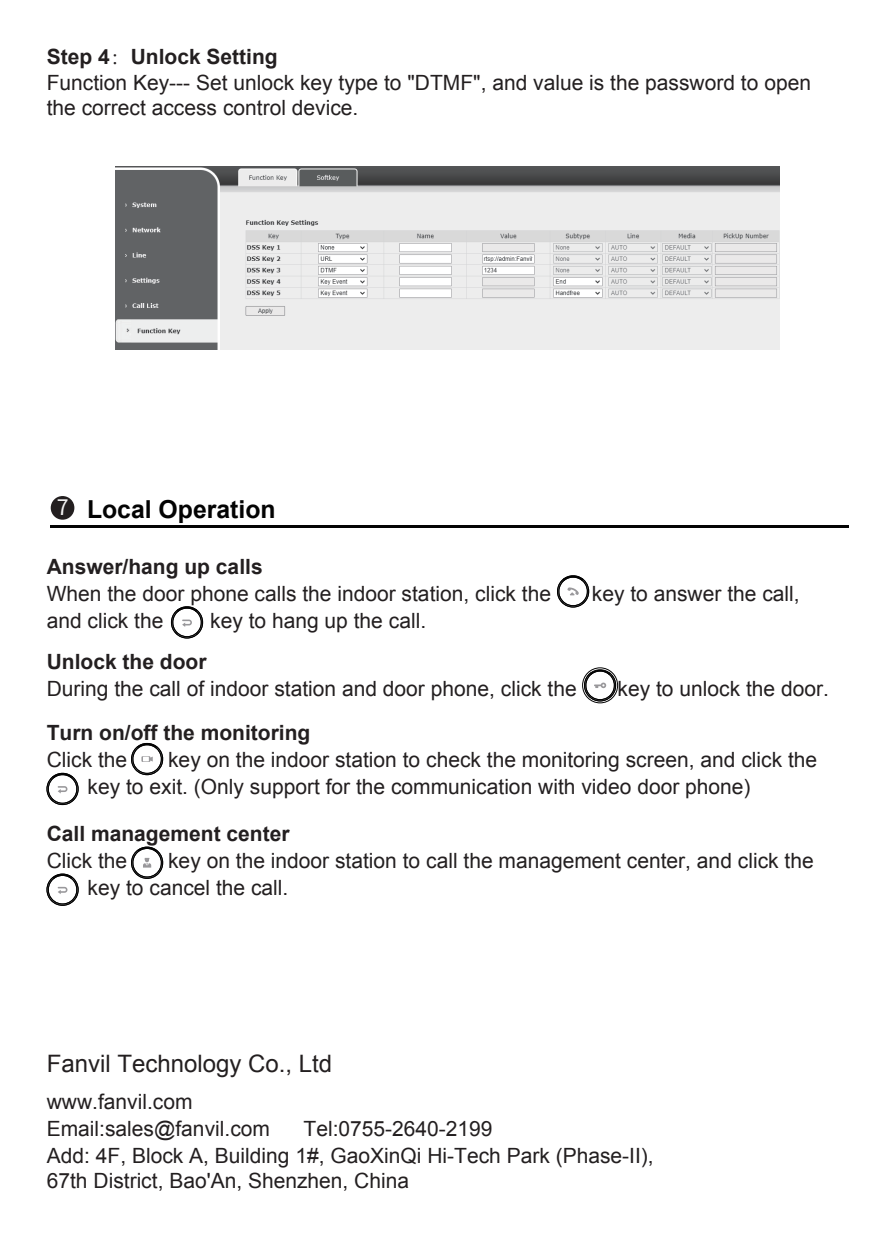
<style>
.page{position:relative;width:893px;height:1234px;background:#fff}
.page>*{position:absolute;margin:0;border:0;box-sizing:border-box;transform-origin:0 0}
.t1{font:700 24.9px "Arial";color:#030303}
.t2{font:24px "Arial";color:#231f20}
.t3{font:21px/27px "Arial";color:#231f20}
.t4{font:700 21px "Arial";color:#231f20}
.s1{font-weight:700}
.s2{font-family:"Adobe Song Std";font-weight:300}
.s3{font-family:"Source Han Sans CN";font-weight:400;font-size:21.3px;color:#f3f3f3}
</style>
<div class="page">
<hr style="left:50px;top:525px;width:798px;height:2px;background:#030303">
<div style="left:51px;top:496px;width:23px;height:23px;background:#231f20;border-radius:50%"></div>
<svg style="left:557px;top:575px;width:33px;height:32px"></svg>
<svg style="left:170px;top:606px;width:34px;height:32px"></svg>
<div style="left:582px;top:667px;width:36px;height:35px;border:1px solid #030303;border-radius:50%"></div>
<svg style="left:583px;top:669px;width:34px;height:32px"></svg>
<svg style="left:131px;top:742px;width:33px;height:32px"></svg>
<svg style="left:131px;top:846px;width:33px;height:32px"></svg>
<svg style="left:46px;top:772px;width:33px;height:32px"></svg>
<svg style="left:46px;top:873px;width:33px;height:32px"></svg>
<img style="left:116px;top:167px;width:663px;height:183px">
<p class="t3" style="left:47px;top:45px;width:766px;line-height:25.2px"><span class="s1">Step 4</span><span class="s2">：</span><span class="s1">Unlock Setting<br></span>Function Key--- Set unlock key type to "DTMF", and value is the password to open the correct access control device.</p>
<p class="t1" style="left:57px;top:492px;width:220px"><span class="s3">7</span> Local Operation</p>
<p class="t4" style="left:47px;top:552px;width:217px">Answer/hang up calls</p>
<p class="t3" style="left:47px;top:580px;width:506px">When the door phone calls the indoor station, click the</p>
<p class="t3" style="left:592px;top:580px;width:209px">key to answer the call,</p>
<p class="t3" style="left:47px;top:607px;width:118px">and click the</p>
<p class="t3" style="left:210px;top:607px;width:217px">key to hang up the call.</p>
<p class="t4" style="left:47px;top:647px;width:161px">Unlock the door</p>
<p class="t3" style="left:47px;top:675px;width:531px">During the call of indoor station and door phone, click the</p>
<p class="t3" style="left:618px;top:675px;width:213px">key to unlock the door.</p>
<p class="t4" style="left:47px;top:718px;width:265px">Turn on/off the monitoring</p>
<p class="t3" style="left:47px;top:746px;width:82px">Click the</p>
<p class="t3" style="left:88px;top:746px;width:731px;text-indent:81px">key on the indoor station to check the monitoring screen, and click the key to exit. (Only support for the communication with video door phone)</p>
<p class="t4" style="left:47px;top:819px;width:244px">Call management center</p>
<p class="t3" style="left:47px;top:846px;width:82px">Click the</p>
<p class="t3" style="left:88px;top:846px;width:728px;text-indent:81px">key on the indoor station to call the management center, and click the key to cancel the call.</p>
<p class="t2" style="left:47px;top:1047px;width:287px">Fanvil Technology Co., Ltd</p>
<p class="t3" style="left:47px;top:1088px;width:147px">www.fanvil.com</p>
<p class="t3" style="left:47px;top:1115px;width:225px">Email:sales@fanvil.com</p>
<p class="t3" style="left:47px;top:1115px;width:608px;line-height:26.1px;text-indent:257px">Tel:0755-2640-2199<br>Add: 4F, Block A, Building 1#, GaoXinQi Hi-Tech Park (Phase-II),<br>67th District, Bao'An, Shenzhen, China</p>
</div>
